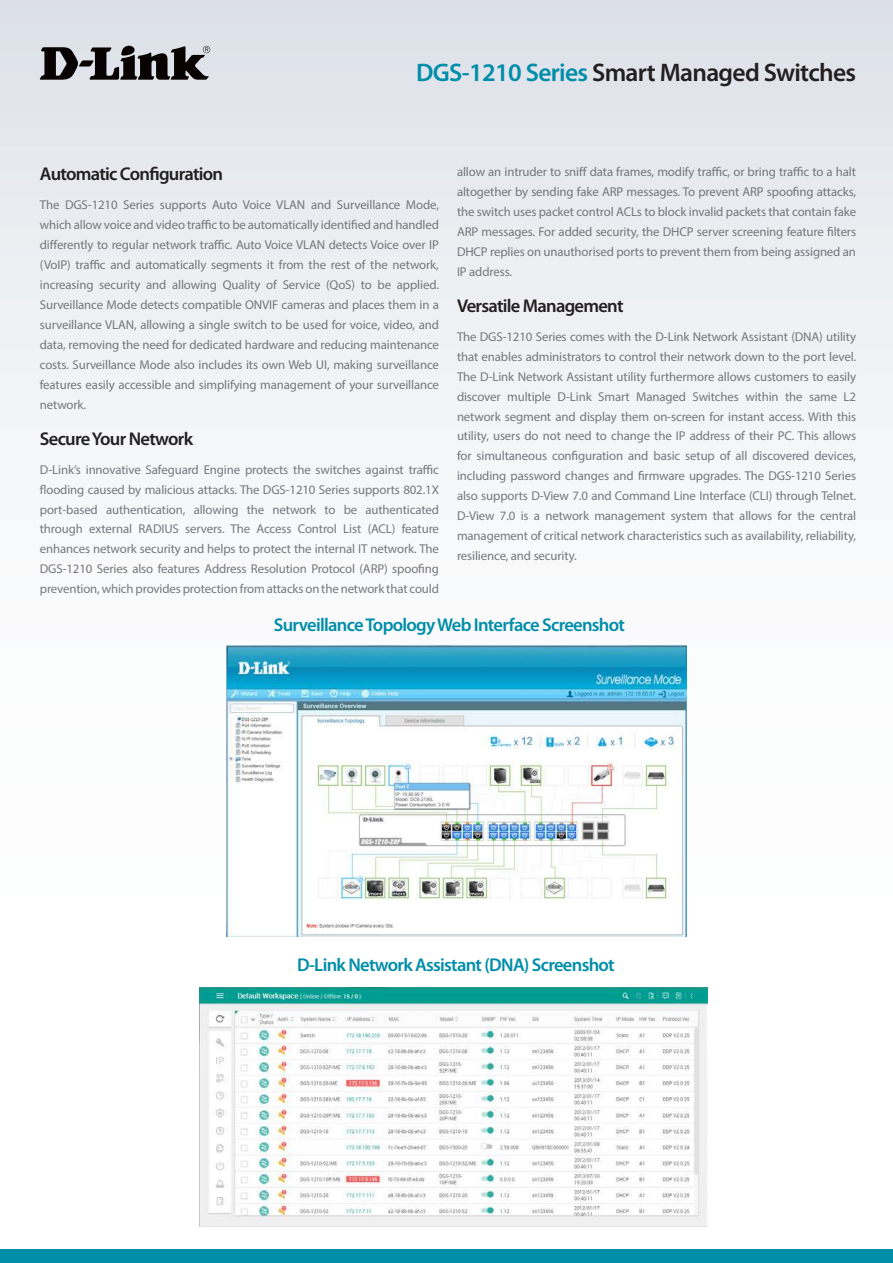
<style>
.page{position:relative;width:893px;height:1263px;background:#fff}
.page>*{position:absolute;margin:0;border:0;box-sizing:border-box;transform-origin:0 0}
.t1{font:600 25.5px "Myriad Pro";letter-spacing:-.025em;color:#231f20}
.t2{font:600 18.6px "Myriad Pro";letter-spacing:-.04em;color:#008da8}
.t3{font:600 18.6px "Myriad Pro";letter-spacing:-.04em;color:#231f20}
.t4{font:12.9px/20px "Myriad Pro";letter-spacing:-.01em;color:#74787d;text-align:justify}
.s1{color:#008da8}
</style>
<div class="page">
<div style="left:0;top:0;width:893px;height:1084px;background:linear-gradient(to bottom,#e3e6ec,#fff)"></div>
<div style="left:0;top:1249px;width:893px;height:14px;background:#008da8"></div>
<svg style="left:40px;top:46px;width:170px;height:34px;background:#6a696c"></svg>
<img style="left:226px;top:645px;width:461px;height:291px">
<img style="left:199px;top:987px;width:508px;height:239px">
<h1 class="t1" style="left:416px;top:56px;width:442px"><span class="s1">DGS-1210 Series</span> Smart Managed Switches</h1>
<h2 class="t3" style="left:40px;top:162px;width:185px">Automatic Configuration</h2>
<p class="t4" style="left:40px;top:195px;width:401px">The DGS-1210 Series supports Auto Voice VLAN and Surveillance Mode, which allow voice and video traffic to be automatically identified and handled differently to regular network traffic. Auto Voice VLAN detects Voice over IP (VoIP) traffic and automatically segments it from the rest of the network, increasing security and allowing Quality of Service (QoS) to be applied.<br>Surveillance Mode detects compatible ONVIF cameras and places them in a surveillance VLAN, allowing a single switch to be used for voice, video, and data, removing the need for dedicated hardware and reducing maintenance costs. Surveillance Mode also includes its own Web UI, making surveillance features easily accessible and simplifying management of your surveillance network.</p>
<h2 class="t3" style="left:40px;top:427px;width:155px">Secure Your Network</h2>
<p class="t4" style="left:40px;top:459px;width:401px">D-Link’s innovative Safeguard Engine protects the switches against traffic flooding caused by malicious attacks. The DGS-1210 Series supports 802.1X port-based authentication, allowing the network to be authenticated through external RADIUS servers. The Access Control List (ACL) feature enhances network security and helps to protect the internal IT network. The DGS-1210 Series also features Address Resolution Protocol (ARP) spoofing prevention, which provides protection from attacks on the network that could</p>
<p class="t4" style="left:457px;top:162px;width:401px">allow an intruder to sniff data frames, modify traffic, or bring traffic to a halt altogether by sending fake ARP messages. To prevent ARP spoofing attacks, the switch uses packet control ACLs to block invalid packets that contain fake ARP messages. For added security, the DHCP server screening feature filters DHCP replies on unauthorised ports to prevent them from being assigned an IP address.</p>
<h2 class="t3" style="left:457px;top:294px;width:168px">Versatile Management</h2>
<p class="t4" style="left:457px;top:326px;width:401px">The DGS-1210 Series comes with the D-Link Network Assistant (DNA) utility that enables administrators to control their network down to the port level.<br>The D-Link Network Assistant utility furthermore allows customers to easily discover multiple D-Link Smart Managed Switches within the same L2 network segment and display them on-screen for instant access. With this utility, users do not need to change the IP address of their PC. This allows for simultaneous configuration and basic setup of all discovered devices, including password changes and firmware upgrades. The DGS-1210 Series also supports D-View 7.0 and Command Line Interface (CLI) through Telnet.<br>D-View 7.0 is a network management system that allows for the central management of critical network characteristics such as availability, reliability, resilience, and security.</p>
<h2 class="t2" style="left:274px;top:612px;width:353px">Surveillance Topology Web Interface Screenshot</h2>
<h2 class="t2" style="left:297px;top:953px;width:319px">D-Link Network Assistant (DNA) Screenshot</h2>
</div>
